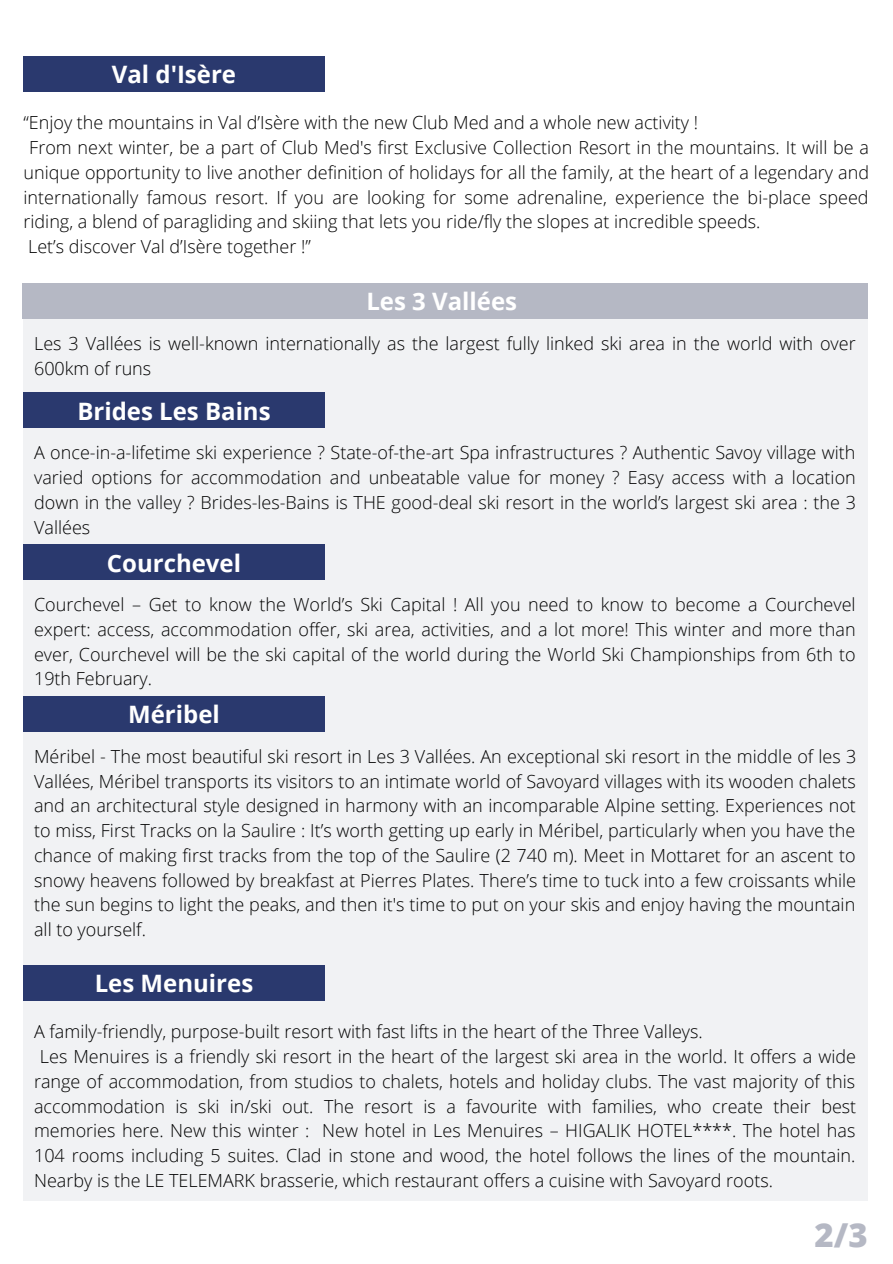
<style>
.page{position:relative;width:893px;height:1264px;background:#fff}
.page>*{position:absolute;margin:0;border:0;box-sizing:border-box;transform-origin:0 0}
.t1{font:800 33px "Open Sans";color:#b5b8c4}
.t2{font:700 24px "Open Sans";color:#fff}
.t3{font:300 18px/24.8px "Open Sans";color:#000;text-align:justify}
</style>
<div class="page">
<div style="left:24px;top:56px;width:301px;height:36px;background:#2a396e"></div>
<div style="left:24px;top:319px;width:844px;height:881px;background:#f1f2f4"></div>
<div style="left:24px;top:392px;width:301px;height:36px;background:#2a396e"></div>
<div style="left:24px;top:544px;width:301px;height:36px;background:#2a396e"></div>
<div style="left:24px;top:695px;width:301px;height:36px;background:#2a396e"></div>
<div style="left:24px;top:964px;width:301px;height:36px;background:#2a396e"></div>
<div style="left:22px;top:282px;width:845px;height:36px;background:#b5b8c4"></div>
<h2 class="t2" style="left:112px;top:58px;width:126px">Val d'Isère</h2>
<p class="t3" style="left:24px;top:110px;width:676px">“Enjoy the mountains in Val d’Isère with the new Club Med and a whole new activity !</p>
<p class="t3" style="left:29px;top:135px;width:841px">From next winter, be a part of Club Med's first Exclusive Collection Resort in the mountains. It will be a</p>
<p class="t3" style="left:24px;top:159px;width:847px">unique opportunity to live another definition of holidays for all the family, at the heart of a legendary and</p>
<p class="t3" style="left:24px;top:184px;width:846px">internationally famous resort. If you are looking for some adrenaline, experience the bi-place speed</p>
<p class="t3" style="left:24px;top:209px;width:738px">riding, a blend of paragliding and skiing that lets you ride/fly the slopes at incredible speeds.</p>
<p class="t3" style="left:28px;top:234px;width:284px">Let’s discover Val d’Isère together !”</p>
<h2 class="t2" style="left:366px;top:284px;width:152px">Les 3 Vallées</h2>
<p class="t3" style="left:34px;top:331px;width:823px">Les 3 Vallées is well-known internationally as the largest fully linked ski area in the world with over<br>600km of runs</p>
<h2 class="t2" style="left:77px;top:394px;width:195px">Brides Les Bains</h2>
<p class="t3" style="left:34px;top:440px;width:823px">A once-in-a-lifetime ski experience ? State-of-the-art Spa infrastructures ? Authentic Savoy village with varied options for accommodation and unbeatable value for money ? Easy access with a location down in the valley ? Brides-les-Bains is THE good-deal ski resort in the world’s largest ski area : the 3<br>Vallées</p>
<h2 class="t2" style="left:107px;top:546px;width:136px">Courchevel</h2>
<p class="t3" style="left:34px;top:591px;width:823px">Courchevel – Get to know the World’s Ski Capital ! All you need to know to become a Courchevel expert: access, accommodation offer, ski area, activities, and a lot more! This winter and more than ever, Courchevel will be the ski capital of the world during the World Ski Championships from 6th to 19th February.</p>
<h2 class="t2" style="left:128px;top:697px;width:93px">Méribel</h2>
<p class="t3" style="left:34px;top:743px;width:823px">Méribel - The most beautiful ski resort in Les 3 Vallées. An exceptional ski resort in the middle of les 3<br>Vallées, Méribel transports its visitors to an intimate world of Savoyard villages with its wooden chalets and an architectural style designed in harmony with an incomparable Alpine setting. Experiences not to miss, First Tracks on la Saulire : It’s worth getting up early in Méribel, particularly when you have the chance of making first tracks from the top of the Saulire (2 740 m). Meet in Mottaret for an ascent to snowy heavens followed by breakfast at Pierres Plates. There’s time to tuck into a few croissants while the sun begins to light the peaks, and then it's time to put on your skis and enjoy having the mountain all to yourself.</p>
<h2 class="t2" style="left:95px;top:966px;width:160px">Les Menuires</h2>
<p class="t3" style="left:34px;top:1018px;width:670px">A family-friendly, purpose-built resort with fast lifts in the heart of the Three Valleys.</p>
<p class="t3" style="left:40px;top:1043px;width:817px">Les Menuires is a friendly ski resort in the heart of the largest ski area in the world. It offers a wide</p>
<p class="t3" style="left:34px;top:1068px;width:822px">range of accommodation, from studios to chalets, hotels and holiday clubs. The vast majority of this</p>
<p class="t3" style="left:34px;top:1093px;width:823px">accommodation is ski in/ski out. The resort is a favourite with families, who create their best</p>
<p class="t3" style="left:34px;top:1117px;width:822px">memories here. New this winter : New hotel in Les Menuires – HIGALIK HOTEL****. The hotel has</p>
<p class="t3" style="left:34px;top:1142px;width:822px">104 rooms including 5 suites. Clad in stone and wood, the hotel follows the lines of the mountain.</p>
<p class="t3" style="left:34px;top:1167px;width:740px">Nearby is the LE TELEMARK brasserie, which restaurant offers a cuisine with Savoyard roots.</p>
<h1 class="t1" style="left:814px;top:1211px;width:55px">2/3</h1>
</div>
